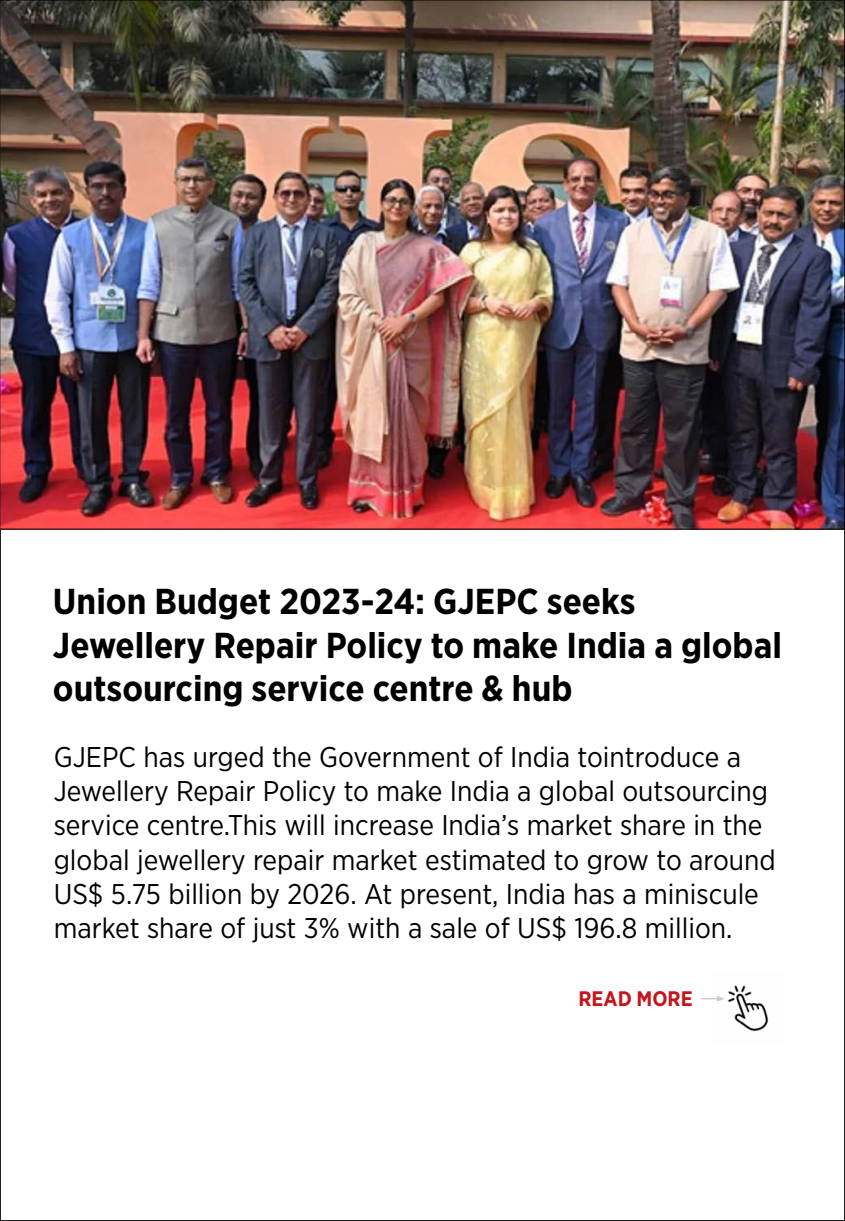
<style>
.page{position:relative;width:845px;height:1221px;background:#fff}
.page>*{position:absolute;margin:0;border:0;box-sizing:border-box;transform-origin:0 0}
.t1{font:700 36px/43.2px "Gotham Narrow";color:#000}
.t2{font:28.5px/34.2px "Gotham Narrow";color:#000}
.t3{font:700 21px "Gotham Narrow";color:#c4161c}
</style>
<div class="page">
<img style="left:717px;top:985px;width:52px;height:47px">
<svg style="left:701px;top:995px;width:23px;height:6px"></svg>
<img style="left:0;top:0;width:844px;height:529px">
<p class="t1" style="left:53px;top:580px;width:730px">Union Budget 2023-24: GJEPC seeks<br>Jewellery Repair Policy to make India a global outsourcing service centre &amp; hub</p>
<p class="t2" style="left:54px;top:739px;width:723px">GJEPC has urged the Government of India tointroduce a Jewellery Repair Policy to make India a global outsourcing service centre.This will increase India’s market share in the global jewellery repair market estimated to grow to around US$ 5.75 billion by 2026. At present, India has a miniscule market share of just 3% with a sale of US$ 196.8 million.</p>
<p class="t3" style="left:578px;top:985px;width:116px">READ MORE</p>
</div>
